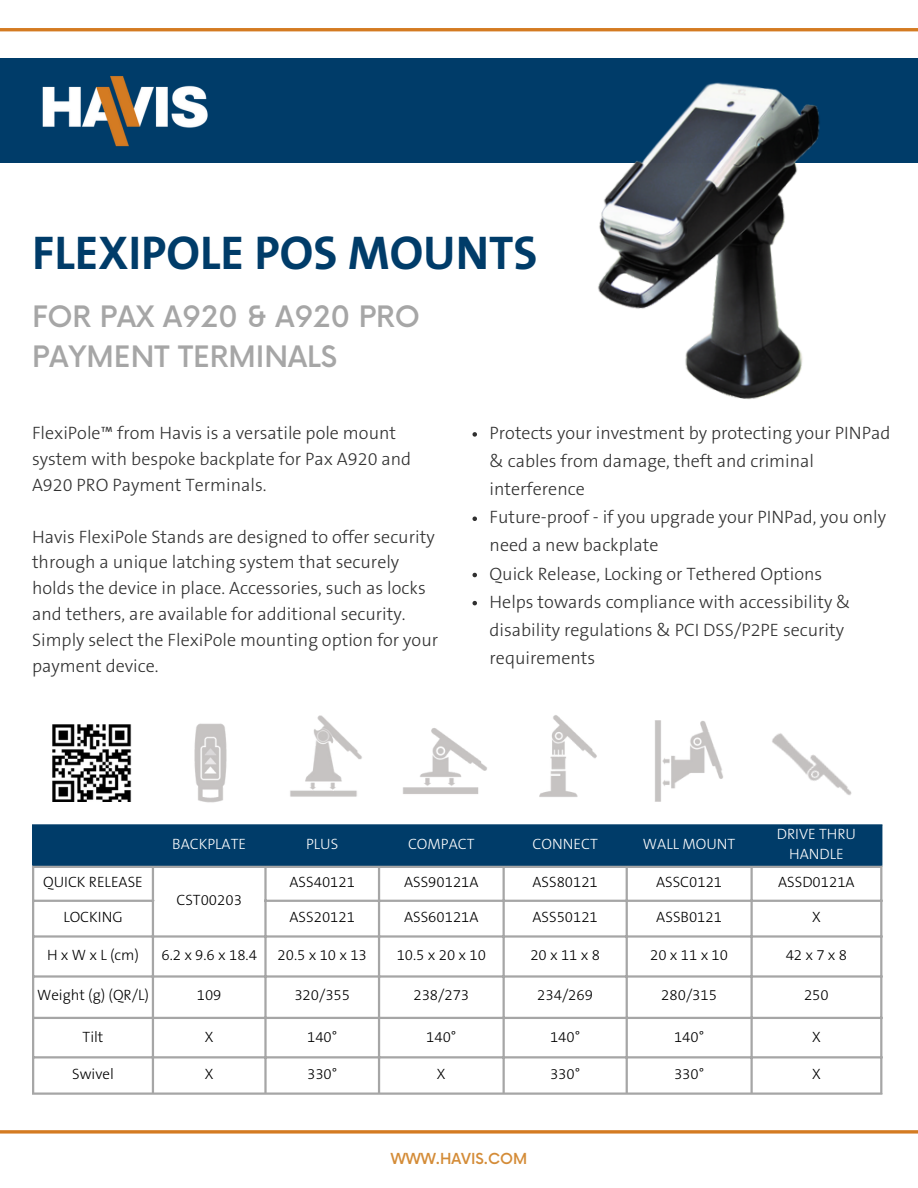
<style>
.page{position:relative;width:918px;height:1188px;background:#fff}
.page>*{position:absolute;margin:0;border:0;box-sizing:border-box;transform-origin:0 0}
.t1{font:700 47.7px "The Sans B7";color:#003c69}
.t2{font:500 28.8px "Now";color:#a6a6a6}
.t3{font:300 18px/25.8px "The Sans B3";color:#303030}
.t4{font:300 15px "The Sans B3";color:#000}
.t5{font:300 15px/20.2px "The Sans B3";color:#fff;text-align:center}
.t6{font:300 15px "The Sans B3";letter-spacing:.22em;color:#000}
.t7{font:500 14.85px "Now";color:#d48c38}
</style>
<div class="page">
<hr style="left:0;top:28px;width:918px;height:3px;background:#d47b22">
<div style="left:0;top:59px;width:918px;height:104px;background:#003c69"></div>
<div style="left:34px;top:827px;width:846px;height:39px;background:#003c69"></div>
<hr style="left:32px;top:827px;width:2px;height:39px;background:#003c69">
<hr style="left:152px;top:827px;width:2px;height:39px;background:#003c69">
<hr style="left:264px;top:827px;width:3px;height:39px;background:#003c69">
<hr style="left:378px;top:827px;width:2px;height:39px;background:#003c69">
<hr style="left:503px;top:827px;width:2px;height:39px;background:#003c69">
<hr style="left:626px;top:827px;width:2px;height:39px;background:#003c69">
<hr style="left:750px;top:827px;width:3px;height:39px;background:#003c69">
<hr style="left:880px;top:827px;width:2px;height:39px;background:#003c69">
<hr style="left:32px;top:824px;width:850px;height:3px;background:#003c69">
<hr style="left:32px;top:868px;width:2px;height:224px;background:#a6a6a6">
<hr style="left:152px;top:868px;width:2px;height:224px;background:#a6a6a6">
<hr style="left:264px;top:868px;width:3px;height:224px;background:#a6a6a6">
<hr style="left:378px;top:868px;width:2px;height:224px;background:#a6a6a6">
<hr style="left:503px;top:868px;width:2px;height:224px;background:#a6a6a6">
<hr style="left:626px;top:868px;width:2px;height:224px;background:#a6a6a6">
<hr style="left:750px;top:868px;width:3px;height:224px;background:#a6a6a6">
<hr style="left:880px;top:868px;width:2px;height:224px;background:#a6a6a6">
<hr style="left:32px;top:866px;width:850px;height:2px;background:#a6a6a6">
<hr style="left:32px;top:900px;width:122px;height:2px;background:#a6a6a6">
<hr style="left:264px;top:900px;width:618px;height:2px;background:#a6a6a6">
<hr style="left:32px;top:935px;width:850px;height:3px;background:#a6a6a6">
<hr style="left:32px;top:975px;width:850px;height:3px;background:#a6a6a6">
<hr style="left:32px;top:1017px;width:850px;height:2px;background:#a6a6a6">
<hr style="left:32px;top:1056px;width:850px;height:2px;background:#a6a6a6">
<hr style="left:32px;top:1092px;width:850px;height:3px;background:#a6a6a6">
<img style="left:739px;top:733px;width:144px;height:111px">
<img style="left:290px;top:715px;width:72px;height:82px">
<img style="left:403px;top:728px;width:84px;height:66px">
<img style="left:194px;top:723px;width:33px;height:80px">
<img style="left:655px;top:720px;width:98px;height:95px">
<img style="left:539px;top:715px;width:58px;height:82px">
<svg style="left:0;top:1130px;width:918px;height:4px;background:#da8f44"></svg>
<img style="left:32px;top:58px;width:187px;height:89px">
<img style="left:570px;top:58px;width:283px;height:341px">
<img style="left:53px;top:724px;width:78px;height:78px">
<svg style="left:472px;top:432px;width:5px;height:5px"></svg>
<svg style="left:472px;top:517px;width:5px;height:4px"></svg>
<svg style="left:472px;top:573px;width:5px;height:4px"></svg>
<svg style="left:472px;top:601px;width:5px;height:4px"></svg>
<p class="t1" style="left:32px;top:228px;width:507px">FLEXIPOLE POS MOUNTS</p>
<p class="t2" style="left:32px;top:301px;width:390px">FOR PAX A920 &amp; A920 PRO</p>
<p class="t2" style="left:32px;top:341px;width:307px">PAYMENT TERMINALS</p>
<p class="t3" style="left:32px;top:421px;width:381px">FlexiPole™ from Havis is a versatile pole mount system with bespoke backplate for Pax A920 and<br>A920 PRO Payment Terminals.</p>
<p class="t3" style="left:32px;top:524px;width:408px">Havis FlexiPole Stands are designed to offer security through a unique latching system that securely holds the device in place. Accessories, such as locks and tethers, are available for additional security.<br>Simply select the FlexiPole mounting option for your payment device.</p>
<p class="t3" style="left:490px;top:419px;width:402px;line-height:28.2px">Protects your investment by protecting your PINPad &amp; cables from damage, theft and criminal interference</p>
<p class="t3" style="left:490px;top:504px;width:398px;line-height:28.2px">Future-proof - if you upgrade your PINPad, you only need a new backplate</p>
<p class="t3" style="left:490px;top:561px;width:334px">Quick Release, Locking or Tethered Options</p>
<p class="t3" style="left:490px;top:588px;width:362px;line-height:28.2px">Helps towards compliance with accessibility &amp; disability regulations &amp; PCI DSS/P2PE security requirements</p>
<p class="t4" style="left:43px;top:874px;width:101px">QUICK RELEASE</p>
<p class="t5" style="left:172px;top:834px;width:75px">BACKPLATE</p>
<p class="t5" style="left:306px;top:834px;width:34px">PLUS</p>
<p class="t5" style="left:408px;top:834px;width:68px">COMPACT</p>
<p class="t5" style="left:533px;top:834px;width:67px">CONNECT</p>
<p class="t5" style="left:643px;top:834px;width:94px">WALL MOUNT</p>
<p class="t5" style="left:777px;top:824px;width:81px">DRIVE THRU<br>HANDLE</p>
<p class="t4" style="left:176px;top:892px;width:67px">CST00203</p>
<p class="t4" style="left:290px;top:874px;width:67px">ASS40121</p>
<p class="t4" style="left:404px;top:874px;width:76px">ASS90121A</p>
<p class="t4" style="left:532px;top:874px;width:67px">ASS80121</p>
<p class="t4" style="left:656px;top:874px;width:68px">ASSC0121</p>
<p class="t4" style="left:778px;top:874px;width:78px">ASSD0121A</p>
<p class="t4" style="left:63px;top:909px;width:61px">LOCKING</p>
<p class="t4" style="left:290px;top:909px;width:67px">ASS20121</p>
<p class="t4" style="left:404px;top:909px;width:76px">ASS60121A</p>
<p class="t4" style="left:532px;top:909px;width:67px">ASS50121</p>
<p class="t4" style="left:656px;top:909px;width:67px">ASSB0121</p>
<p class="t4" style="left:812px;top:909px;width:10px">X</p>
<p class="t4" style="left:47px;top:947px;width:93px">HxWxL(cm)</p>
<p class="t4" style="left:161px;top:947px;width:97px">6.2 x 9.6 x 18.4</p>
<p class="t4" style="left:278px;top:947px;width:91px">20.5 x 10 x 13</p>
<p class="t4" style="left:397px;top:947px;width:91px">10.5 x 20 x 10</p>
<p class="t6" style="left:530px;top:947px;width:71px">20x11x8</p>
<p class="t6" style="left:650px;top:947px;width:79px">20x11x10</p>
<p class="t4" style="left:786px;top:947px;width:63px">42x7x8</p>
<p class="t4" style="left:37px;top:987px;width:113px">Weight (g) (QR/L)</p>
<p class="t4" style="left:197px;top:987px;width:26px">109</p>
<p class="t4" style="left:294px;top:987px;width:57px">320/355</p>
<p class="t4" style="left:413px;top:987px;width:57px">238/273</p>
<p class="t4" style="left:537px;top:987px;width:57px">234/269</p>
<p class="t4" style="left:661px;top:987px;width:57px">280/315</p>
<p class="t4" style="left:804px;top:987px;width:26px">250</p>
<p class="t4" style="left:83px;top:1029px;width:22px">Tilt</p>
<p class="t4" style="left:205px;top:1029px;width:10px">X</p>
<p class="t4" style="left:307px;top:1029px;width:32px">140°</p>
<p class="t4" style="left:426px;top:1029px;width:32px">140°</p>
<p class="t4" style="left:550px;top:1029px;width:32px">140°</p>
<p class="t4" style="left:674px;top:1029px;width:32px">140°</p>
<p class="t4" style="left:812px;top:1029px;width:10px">X</p>
<p class="t4" style="left:72px;top:1066px;width:43px">Swivel</p>
<p class="t4" style="left:205px;top:1066px;width:10px">X</p>
<p class="t4" style="left:307px;top:1066px;width:32px">330°</p>
<p class="t4" style="left:437px;top:1066px;width:10px">X</p>
<p class="t4" style="left:550px;top:1066px;width:32px">330°</p>
<p class="t4" style="left:674px;top:1066px;width:32px">330°</p>
<p class="t4" style="left:812px;top:1066px;width:10px">X</p>
<p class="t7" style="left:391px;top:1151px;width:138px">WWW.HAVIS.COM</p>
</div>
